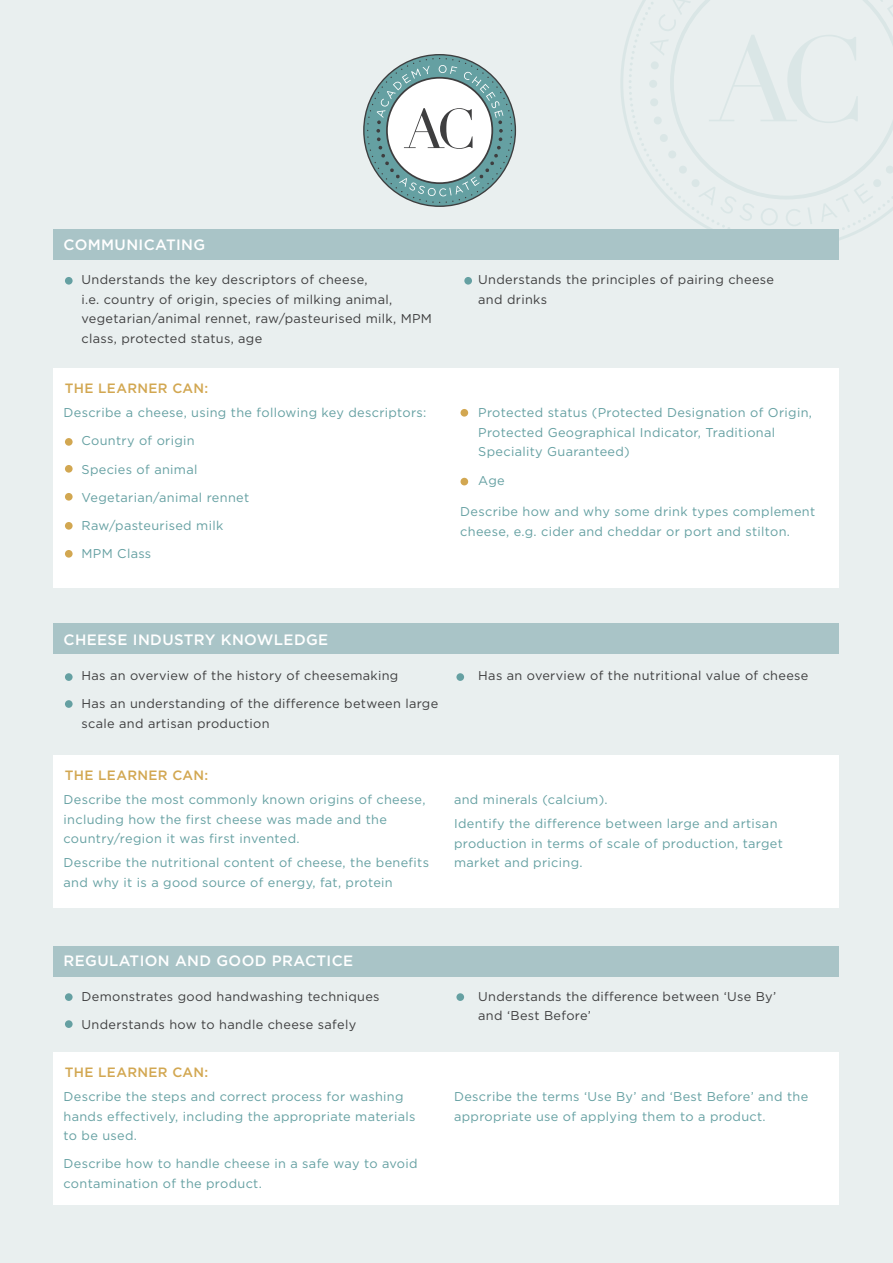
<style>
.page{position:relative;width:893px;height:1263px;background:#e9efef}
.page>*{position:absolute;margin:0;border:0;box-sizing:border-box;transform-origin:0 0}
.t1{font:500 15px "Gotham";letter-spacing:.025em;color:#fff}
.t2{font:500 13.5px "Gotham";letter-spacing:.025em;color:#d2a751}
.t3{font:12.75px/19.5px "Gotham";letter-spacing:.025em;color:#65a0a2}
.t4{font:12.75px/19.5px "Gotham";letter-spacing:.025em;color:#3e3e3f}
</style>
<div class="page">
<div style="left:54px;top:755px;width:785px;height:153px;background:#fff"></div>
<div style="left:54px;top:623px;width:785px;height:31px;background:#a9c4c7"></div>
<div style="left:54px;top:946px;width:785px;height:30px;background:#a9c4c7"></div>
<div style="left:65px;top:993px;width:8px;height:8px;background:#65a0a2;border-radius:50%"></div>
<div style="left:456px;top:993px;width:8px;height:8px;background:#65a0a2;border-radius:50%"></div>
<div style="left:65px;top:673px;width:8px;height:8px;background:#65a0a2;border-radius:50%"></div>
<div style="left:456px;top:673px;width:8px;height:8px;background:#65a0a2;border-radius:50%"></div>
<div style="left:65px;top:1020px;width:8px;height:8px;background:#65a0a2;border-radius:50%"></div>
<div style="left:65px;top:700px;width:8px;height:8px;background:#65a0a2;border-radius:50%"></div>
<div style="left:54px;top:1051px;width:785px;height:153px;background:#fff"></div>
<svg style="left:629px;top:0;width:239px;height:240px"></svg>
<div style="left:649px;top:80px;width:8px;height:8px;background:#dfe9e9;border-radius:50%"></div>
<svg style="left:650px;top:0;width:243px;height:227px"></svg>
<div style="left:54px;top:368px;width:785px;height:219px;background:#fff"></div>
<div style="left:54px;top:230px;width:785px;height:30px;background:#a9c4c7"></div>
<div style="left:65px;top:277px;width:8px;height:8px;background:#65a0a2;border-radius:50%"></div>
<div style="left:65px;top:438px;width:8px;height:8px;background:#d2a751;border-radius:50%"></div>
<div style="left:460px;top:409px;width:8px;height:8px;background:#d2a751;border-radius:50%"></div>
<div style="left:65px;top:465px;width:8px;height:8px;background:#d2a751;border-radius:50%"></div>
<div style="left:460px;top:478px;width:8px;height:7px;background:#d2a751;border-radius:50%"></div>
<div style="left:65px;top:493px;width:8px;height:8px;background:#d2a751;border-radius:50%"></div>
<div style="left:65px;top:522px;width:8px;height:8px;background:#d2a751;border-radius:50%"></div>
<div style="left:65px;top:550px;width:8px;height:8px;background:#d2a751;border-radius:50%"></div>
<div style="left:464px;top:277px;width:8px;height:8px;background:#65a0a2;border-radius:50%"></div>
<svg style="left:366px;top:57px;width:147px;height:147px"></svg>
<p class="t1" style="left:64px;top:236px;width:143px">COMMUNICATING</p>
<p class="t4" style="left:82px;top:270px;width:352px">Understands the key descriptors of cheese,<br>i.e. country of origin, species of milking animal, vegetarian/animal rennet, raw/pasteurised milk, MPM class, protected status, age</p>
<p class="t4" style="left:478px;top:270px;width:297px">Understands the principles of pairing cheese and drinks</p>
<p class="t2" style="left:65px;top:381px;width:145px">THE LEARNER CAN:</p>
<p class="t3" style="left:64px;top:403px;width:364px">Describe a cheese, using the following key descriptors:</p>
<p class="t3" style="left:82px;top:431px;width:115px">Country of origin</p>
<p class="t3" style="left:82px;top:459px;width:117px">Species of animal</p>
<p class="t3" style="left:82px;top:487px;width:169px">Vegetarian/animal rennet</p>
<p class="t3" style="left:82px;top:515px;width:143px">Raw/pasteurised milk</p>
<p class="t3" style="left:82px;top:543px;width:71px">MPM Class</p>
<p class="t3" style="left:478px;top:403px;width:335px">Protected status (Protected Designation of Origin,<br>Protected Geographical Indicator, Traditional<br>Speciality Guaranteed)</p>
<p class="t3" style="left:478px;top:470px;width:28px">Age</p>
<p class="t3" style="left:460px;top:501px;width:356px">Describe how and why some drink types complement cheese, e.g. cider and cheddar or port and stilton.</p>
<p class="t1" style="left:64px;top:631px;width:266px">CHEESE INDUSTRY KNOWLEDGE</p>
<p class="t4" style="left:82px;top:666px;width:318px">Has an overview of the history of cheesemaking</p>
<p class="t4" style="left:82px;top:694px;width:358px">Has an understanding of the difference between large scale and artisan production</p>
<p class="t2" style="left:65px;top:768px;width:145px">THE LEARNER CAN:</p>
<p class="t3" style="left:64px;top:790px;width:363px">Describe the most commonly known origins of cheese, including how the first cheese was made and the country/region it was first invented.</p>
<p class="t3" style="left:64px;top:853px;width:367px">Describe the nutritional content of cheese, the benefits and why it is a good source of energy, fat, protein</p>
<p class="t4" style="left:478px;top:666px;width:332px">Has an overview of the nutritional value of cheese</p>
<p class="t3" style="left:454px;top:790px;width:155px">and minerals (calcium).</p>
<p class="t3" style="left:454px;top:814px;width:330px">Identify the difference between large and artisan production in terms of scale of production, target market and pricing.</p>
<p class="t1" style="left:64px;top:952px;width:291px">REGULATION AND GOOD PRACTICE</p>
<p class="t4" style="left:82px;top:986px;width:300px">Demonstrates good handwashing techniques</p>
<p class="t4" style="left:82px;top:1014px;width:276px">Understands how to handle cheese safely</p>
<p class="t2" style="left:65px;top:1064px;width:145px">THE LEARNER CAN:</p>
<p class="t3" style="left:64px;top:1086px;width:353px">Describe the steps and correct process for washing hands effectively, including the appropriate materials to be used.</p>
<p class="t3" style="left:64px;top:1153px;width:356px">Describe how to handle cheese in a safe way to avoid contamination of the product.</p>
<p class="t4" style="left:478px;top:986px;width:299px">Understands the difference between ‘Use By’ and ‘Best Before’</p>
<p class="t3" style="left:454px;top:1086px;width:356px">Describe the terms ‘Use By’ and ‘Best Before’ and the appropriate use of applying them to a product.</p>
</div>
